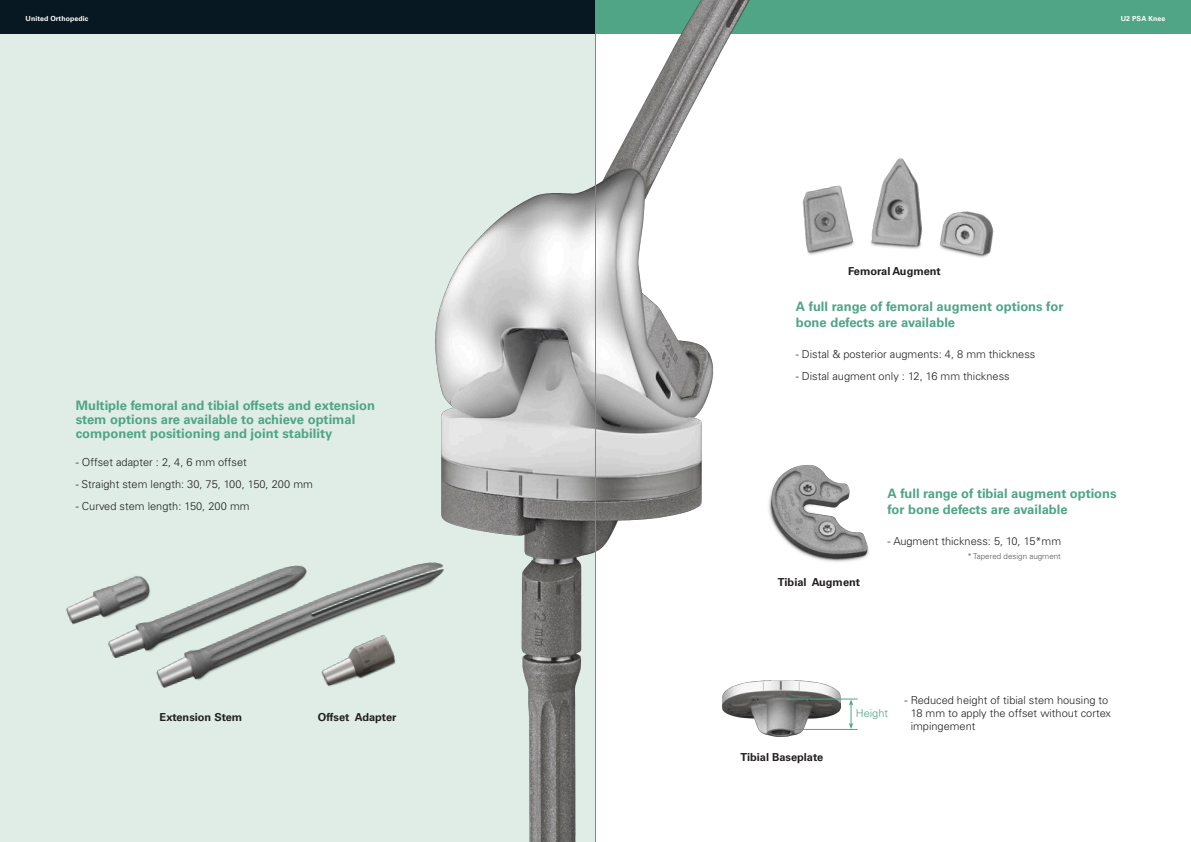
<style>
.page{position:relative;width:1191px;height:842px;background:#fff}
.page>*{position:absolute;margin:0;border:0;box-sizing:border-box;transform-origin:0 0}
.小標{font:700 13px/14px "Univers LT Pro 65";color:#4fa586}
.內文{font:300 11px/13px "Univers LT Pro 45";color:#231f20}
.內文-2{font:700 11px "Univers LT Pro 65";color:#231f20}
.內文-3{font:300 11px "Univers LT Pro 45";color:#4fa586}
.內文-4{font:300 8px "Univers LT Pro 45";color:#57585a}
.t1{font:700 7px "Univers LT Pro 65";letter-spacing:.01em;color:#fff}
</style>
<div class="page">
<div style="left:0;top:0;width:595px;height:34px;background:#071822"></div>
<div style="left:595px;top:0;width:596px;height:34px;background:#4fa586"></div>
<div style="left:0;top:34px;width:596px;height:808px;background:#dfede6"></div>
<img style="left:435px;top:0;width:423px;height:842px">
<img style="left:851px;top:145px;width:72px;height:104px">
<img style="left:939px;top:211px;width:55px;height:47px">
<img style="left:782px;top:161px;width:88px;height:104px">
<img style="left:760px;top:435px;width:109px;height:131px">
<img style="left:66px;top:509px;width:409px;height:206px">
<img style="left:309px;top:629px;width:99px;height:68px">
<img style="left:722px;top:680px;width:119px;height:57px">
<hr style="left:786px;top:699px;width:71px;height:1px;background:#4fa586">
<hr style="left:786px;top:729px;width:71px;height:1px;background:#4fa586">
<svg style="left:848px;top:699px;width:5px;height:30px"></svg>
<hr style="left:595px;top:0;width:1px;height:842px;background:#848689">
<p class="t1" style="left:26px;top:14px;width:64px">United Orthopedic</p>
<p class="t1" style="left:1120px;top:14px;width:46px">U2 PSA Knee</p>
<p class="內文-2" style="left:848px;top:264px;width:94px">Femoral Augment</p>
<p class="小標" style="left:76px;top:397px;width:301px">Multiple femoral and tibial offsets and extension stem options are available to achieve optimal component positioning and joint stability</p>
<p class="內文" style="left:76px;top:456px;width:172px">- Offset adapter : 2, 4, 6 mm offset</p>
<p class="內文" style="left:76px;top:478px;width:239px">- Straight stem length: 30, 75, 100, 150, 200 mm</p>
<p class="內文" style="left:76px;top:500px;width:175px">- Curved stem length: 150, 200 mm</p>
<p class="內文-2" style="left:160px;top:709px;width:84px">Extension Stem</p>
<p class="內文-2" style="left:318px;top:709px;width:80px">Offset Adapter</p>
<p class="小標" style="left:795px;top:298px;width:269px;line-height:16px">A full range of femoral augment options for bone defects are available</p>
<p class="內文" style="left:795px;top:347px;width:241px">- Distal &amp; posterior augments: 4, 8 mm thickness</p>
<p class="內文" style="left:795px;top:369px;width:215px">- Distal augment only : 12, 16 mm thickness</p>
<p class="內文-2" style="left:778px;top:574px;width:84px">Tibial Augment</p>
<p class="小標" style="left:887px;top:484px;width:230px;line-height:16px">A full range of tibial augment options for bone defects are available</p>
<p class="內文" style="left:887px;top:534px;width:175px">- Augment thickness: 5, 10, 15*mm</p>
<p class="內文-4" style="left:967px;top:551px;width:95px">* Tapered design augment</p>
<p class="內文-2" style="left:740px;top:749px;width:84px">Tibial Baseplate</p>
<p class="內文-3" style="left:855px;top:706px;width:34px">Height</p>
<p class="內文" style="left:910px;top:694px;width:202px;text-indent:-6px">- Reduced height of tibial stem housing to<br>18 mm to apply the offset without cortex impingement</p>
</div>
